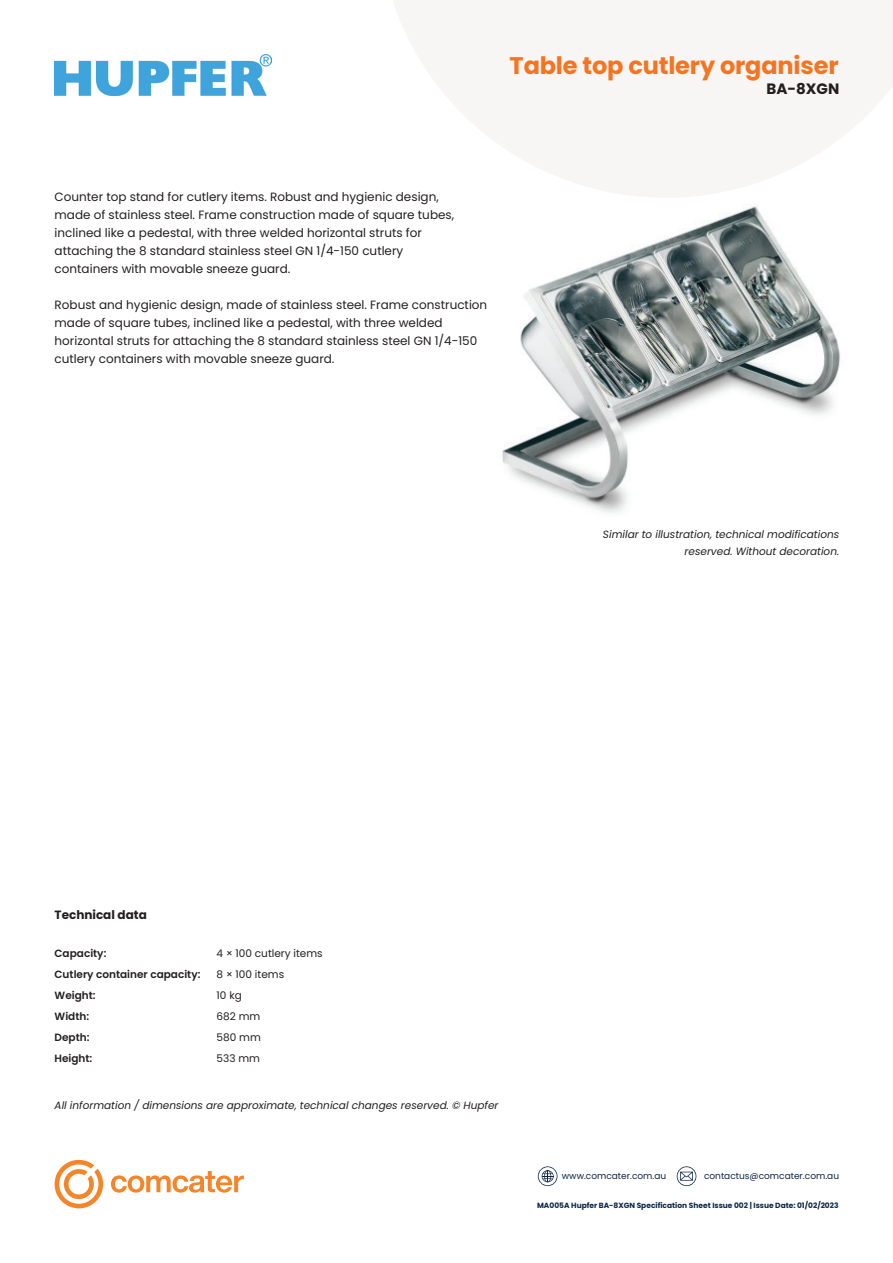
<style>
.page{position:relative;width:893px;height:1263px;background:#fff}
.page>*{position:absolute;margin:0;border:0;box-sizing:border-box;transform-origin:0 0}
.t1{font:700 24px "Poppins";letter-spacing:-.005em;color:#f47421}
.t2{font:700 15px "Poppins";color:#231f20}
.t3{font:12px/18px "Poppins";color:#231f20}
.t4{font:700 12px "Poppins";color:#231f20}
.t5{font:italic 10.5px/16.5px "Poppins";color:#231f20;text-align:right}
.t6{font:600 10.5px "Poppins";color:#231f20}
.t7{font:10.5px "Poppins";color:#231f20}
.t8{font:9px "Poppins";color:#0e2749}
.t9{font:700 7.5px "Poppins";color:#0e2749}
</style>
<div class="page">
<img style="left:502px;top:206px;width:338px;height:307px">
<svg style="left:393px;top:0;width:500px;height:197px;fill:#f7f6f4"></svg>
<svg style="left:538px;top:1166px;width:19px;height:20px"></svg>
<svg style="left:677px;top:1166px;width:19px;height:20px"></svg>
<svg style="left:55px;top:1160px;width:189px;height:48px"></svg>
<img style="left:55px;top:54px;width:216px;height:42px">
<h1 class="t1" style="left:510px;top:51px;width:331px">Table top cutlery organiser</h1>
<p class="t2" style="left:766px;top:80px;width:74px">BA-8XGN</p>
<p class="t3" style="left:55px;top:188px;width:401px">Counter top stand for cutlery items. Robust and hygienic design, made of stainless steel. Frame construction made of square tubes, inclined like a pedestal, with three welded horizontal struts for attaching the 8 standard stainless steel GN 1/4-150 cutlery containers with movable sneeze guard.</p>
<p class="t3" style="left:55px;top:296px;width:434px">Robust and hygienic design, made of stainless steel. Frame construction made of square tubes, inclined like a pedestal, with three welded horizontal struts for attaching the 8 standard stainless steel GN 1/4-150 cutlery containers with movable sneeze guard.</p>
<p class="t5" style="left:603px;top:526px;width:238px">Similar to illustration, technical modifications reserved. Without decoration.</p>
<p class="t4" style="left:55px;top:908px;width:94px">Technical data</p>
<p class="t6" style="left:55px;top:947px;width:53px">Capacity:</p>
<p class="t7" style="left:217px;top:947px;width:108px">4 × 100 cutlery items</p>
<p class="t6" style="left:55px;top:968px;width:147px">Cutlery container capacity:</p>
<p class="t7" style="left:217px;top:968px;width:69px">8 × 100 items</p>
<p class="t6" style="left:55px;top:989px;width:43px">Weight:</p>
<p class="t7" style="left:217px;top:989px;width:27px">10 kg</p>
<p class="t6" style="left:55px;top:1010px;width:36px">Width:</p>
<p class="t7" style="left:217px;top:1010px;width:45px">682 mm</p>
<p class="t6" style="left:55px;top:1031px;width:36px">Depth:</p>
<p class="t7" style="left:217px;top:1031px;width:46px">580 mm</p>
<p class="t6" style="left:55px;top:1052px;width:39px">Height:</p>
<p class="t7" style="left:217px;top:1052px;width:45px">533 mm</p>
<p class="t5" style="left:55px;top:1097px;width:445px">All information / dimensions are approximate, technical changes reserved. © Hupfer</p>
<p class="t8" style="left:562px;top:1171px;width:106px">www.comcater.com.au</p>
<p class="t8" style="left:704px;top:1171px;width:137px">contactus@comcater.com.au</p>
<p class="t9" style="left:537px;top:1201px;width:303px">MA005A Hupfer BA-8XGN Specification Sheet Issue 002 | Issue Date: 01/02/2023</p>
</div>
